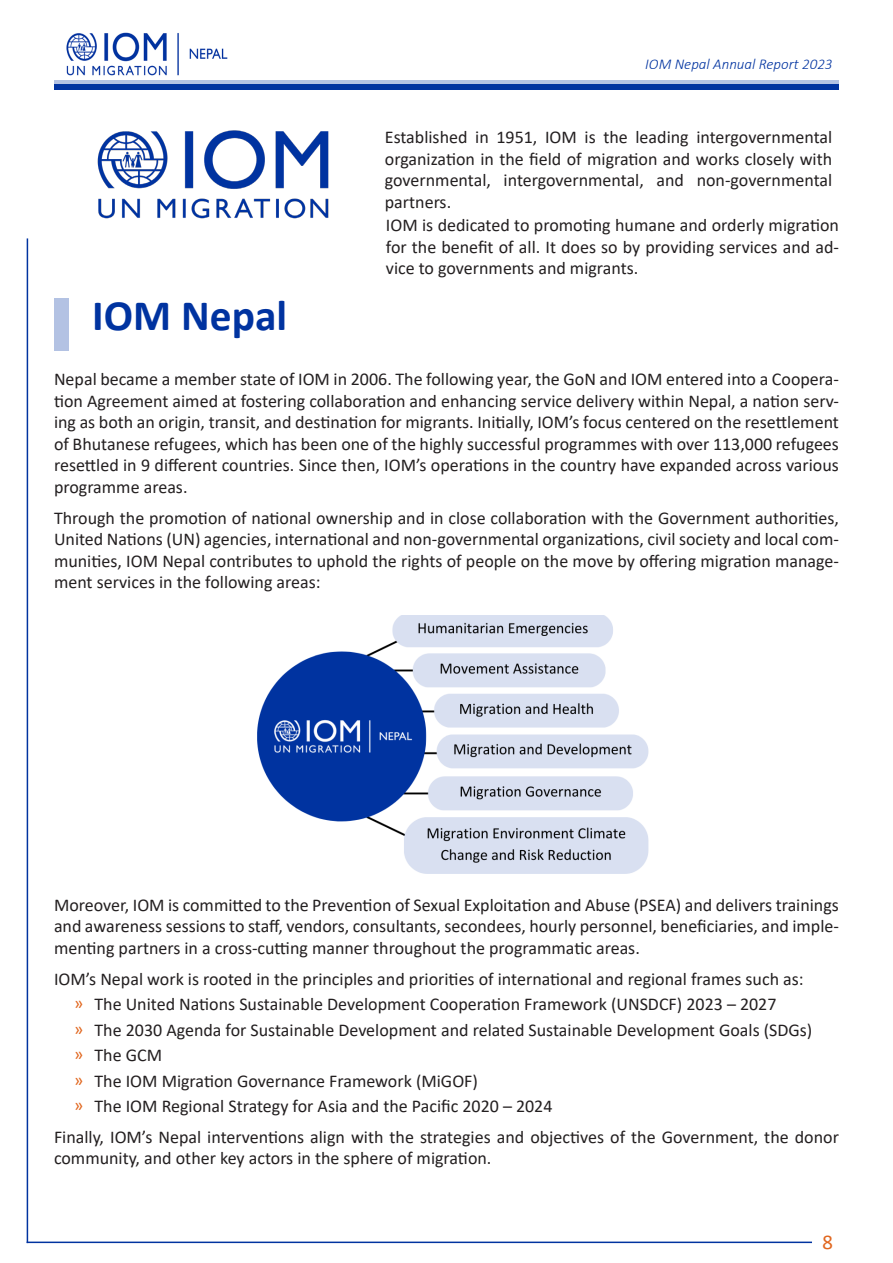
<style>
.page{position:relative;width:893px;height:1263px;background:#fff}
.page>*{position:absolute;margin:0;border:0;box-sizing:border-box;transform-origin:0 0}
.t1{font:700 43.5px "Calibri";color:#0033a0}
.t2{font:21px "Calibri";color:#e1671f}
.t3{font:18px/21.6px "Calibri";color:#231f20;text-align:justify}
.t4{font:italic 300 15px "Calibri";color:#0033a0}
.s1{color:#e1671f}
</style>
<div class="page">
<img style="left:66px;top:32px;width:162px;height:44px">
<div style="left:54px;top:80px;width:785px;height:5px;background:#b3c2e3"></div>
<div style="left:54px;top:84px;width:785px;height:5px;background:#0033a0"></div>
<hr style="left:27px;top:238px;width:1px;height:1005px;background:#0033a0">
<hr style="left:27px;top:1241px;width:785px;height:2px;background:#0033a0">
<img style="left:97px;top:130px;width:232px;height:89px">
<div style="left:54px;top:298px;width:15px;height:52px;background:#b3c2e3"></div>
<img style="left:257px;top:615px;width:392px;height:259px">
<p class="t4" style="left:645px;top:55px;width:189px">IOM Nepal Annual Report 2023</p>
<p class="t3" style="left:385px;top:126px;width:449px">Established in 1951, IOM is the leading intergovernmental organization in the field of migration and works closely with governmental, intergovernmental, and non-governmental partners.</p>
<p class="t3" style="left:386px;top:214px;width:455px">IOM is dedicated to promoting humane and orderly migration for the benefit of all. It does so by providing services and ad&shy;vice to governments and migrants.</p>
<p class="t1" style="left:92px;top:285px;width:196px">IOM Nepal</p>
<p class="t3" style="left:54px;top:368px;width:786px">Nepal became a member state of IOM in 2006. The following year, the GoN and IOM entered into a Coopera&shy;tion Agreement aimed at fostering collaboration and enhancing service delivery within Nepal, a nation serv&shy;ing as both an origin, transit, and destination for migrants. Initially, IOM’s focus centered on the resettlement of Bhutanese refugees, which has been one of the highly successful programmes with over 113,000 refugees resettled in 9 different countries. Since then, IOM’s operations in the country have expanded across various programme areas.</p>
<p class="t3" style="left:54px;top:506px;width:786px">Through the promotion of national ownership and in close collaboration with the Government authorities, United Nations (UN) agencies, international and non-governmental organizations, civil society and local com&shy;munities, IOM Nepal contributes to uphold the rights of people on the move by offering migration manage&shy;ment services in the following areas:</p>
<p class="t3" style="left:54px;top:893px;width:786px">Moreover, IOM is committed to the Prevention of Sexual Exploitation and Abuse (PSEA) and delivers trainings and awareness sessions to staff, vendors, consultants, secondees, hourly personnel, beneficiaries, and imple&shy;menting partners in a cross-cutting manner throughout the programmatic areas.</p>
<p class="t3" style="left:54px;top:967px;width:751px">IOM’s Nepal work is rooted in the principles and priorities of international and regional frames such as:</p>
<p class="t3" style="left:74px;top:993px;width:704px"><span class="s1">ͫ</span> The United Nations Sustainable Development Cooperation Framework (UNSDCF) 2023 – 2027</p>
<p class="t3" style="left:74px;top:1018px;width:740px"><span class="s1">ͫ</span> The 2030 Agenda for Sustainable Development and related Sustainable Development Goals (SDGs)</p>
<p class="t3" style="left:74px;top:1044px;width:89px"><span class="s1">ͫ</span> The GCM</p>
<p class="t3" style="left:74px;top:1069px;width:405px"><span class="s1">ͫ</span> The IOM Migration Governance Framework (MiGOF)</p>
<p class="t3" style="left:74px;top:1095px;width:480px"><span class="s1">ͫ</span> The IOM Regional Strategy for Asia and the Pacific 2020 – 2024</p>
<p class="t3" style="left:54px;top:1125px;width:786px">Finally, IOM’s Nepal interventions align with the strategies and objectives of the Government, the donor community, and other key actors in the sphere of migration.</p>
<p class="t2" style="left:822px;top:1228px;width:13px">8</p>
</div>
